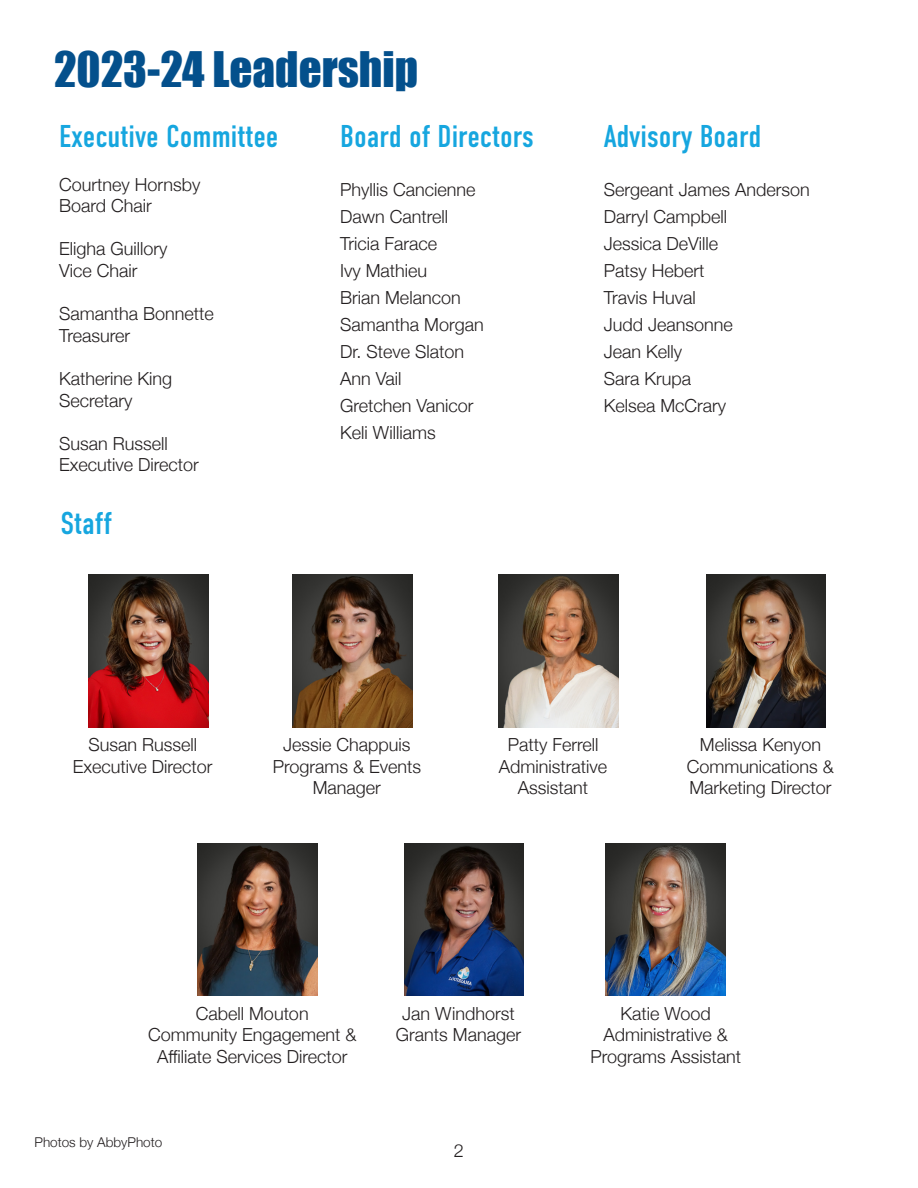
<style>
.page{position:relative;width:918px;height:1188px;background:#fff}
.page>*{position:absolute;margin:0;border:0;box-sizing:border-box;transform-origin:0 0}
.t1{font:45px "Impact";color:#04508c}
.t2{font:31.5px "DIN Condensed";color:#16a6df}
.t3{font:300 18px/21.6px "Helvetica Neue";color:#231f20}
.t4{font:300 13.5px "Helvetica Neue";color:#231f20}
</style>
<div class="page">
<img style="left:88px;top:575px;width:120px;height:152px">
<img style="left:292px;top:575px;width:120px;height:152px">
<img style="left:499px;top:575px;width:119px;height:152px">
<img style="left:706px;top:575px;width:120px;height:152px">
<img style="left:198px;top:843px;width:120px;height:153px">
<img style="left:404px;top:843px;width:120px;height:153px">
<img style="left:606px;top:843px;width:120px;height:153px">
<p class="t1" style="left:54px;top:35px;width:366px">2023-24 Leadership</p>
<p class="t2" style="left:59px;top:119px;width:221px">Executive Committee</p>
<p class="t3" style="left:59px;top:172px;width:143px">Courtney Hornsby</p>
<p class="t3" style="left:59px;top:194px;width:94px">Board Chair</p>
<p class="t3" style="left:59px;top:237px;width:110px">Eligha Guillory</p>
<p class="t3" style="left:59px;top:258px;width:80px">Vice Chair</p>
<p class="t3" style="left:59px;top:302px;width:156px">Samantha Bonnette</p>
<p class="t3" style="left:59px;top:323px;width:73px">Treasurer</p>
<p class="t3" style="left:59px;top:366px;width:115px">Katherine King</p>
<p class="t3" style="left:59px;top:388px;width:75px">Secretary</p>
<p class="t3" style="left:59px;top:431px;width:110px">Susan Russell</p>
<p class="t3" style="left:59px;top:453px;width:141px">Executive Director</p>
<p class="t2" style="left:340px;top:119px;width:195px">Board of Directors</p>
<p class="t3" style="left:340px;top:177px;width:137px">Phyllis Cancienne</p>
<p class="t3" style="left:340px;top:204px;width:110px">Dawn Cantrell</p>
<p class="t3" style="left:340px;top:231px;width:99px">Tricia Farace</p>
<p class="t3" style="left:340px;top:258px;width:89px">Ivy Mathieu</p>
<p class="t3" style="left:340px;top:285px;width:122px">Brian Melancon</p>
<p class="t3" style="left:340px;top:312px;width:145px">Samantha Morgan</p>
<p class="t3" style="left:340px;top:339px;width:126px">Dr. Steve Slaton</p>
<p class="t3" style="left:340px;top:366px;width:63px">Ann Vail</p>
<p class="t3" style="left:340px;top:393px;width:135px">Gretchen Vanicor</p>
<p class="t3" style="left:340px;top:420px;width:97px">Keli Williams</p>
<p class="t2" style="left:60px;top:506px;width:53px">Staff</p>
<p class="t2" style="left:604px;top:119px;width:159px">Advisory Board</p>
<p class="t3" style="left:604px;top:177px;width:208px">Sergeant James Anderson</p>
<p class="t3" style="left:604px;top:204px;width:125px">Darryl Campbell</p>
<p class="t3" style="left:604px;top:231px;width:116px">Jessica DeVille</p>
<p class="t3" style="left:604px;top:258px;width:102px">Patsy Hebert</p>
<p class="t3" style="left:604px;top:285px;width:94px">Travis Huval</p>
<p class="t3" style="left:604px;top:312px;width:131px">Judd Jeansonne</p>
<p class="t3" style="left:604px;top:339px;width:80px">Jean Kelly</p>
<p class="t3" style="left:604px;top:366px;width:89px">Sara Krupa</p>
<p class="t3" style="left:604px;top:393px;width:124px">Kelsea McCrary</p>
<p class="t3" style="left:88px;top:733px;width:110px">Susan Russell</p>
<p class="t3" style="left:73px;top:754px;width:141px">Executive Director</p>
<p class="t3" style="left:283px;top:733px;width:129px">Jessie Chappuis</p>
<p class="t3" style="left:273px;top:754px;width:150px">Programs &amp; Events</p>
<p class="t3" style="left:313px;top:776px;width:70px">Manager</p>
<p class="t3" style="left:508px;top:733px;width:92px">Patty Ferrell</p>
<p class="t3" style="left:499px;top:754px;width:110px">Administrative</p>
<p class="t3" style="left:518px;top:776px;width:72px">Assistant</p>
<p class="t3" style="left:700px;top:733px;width:123px">Melissa Kenyon</p>
<p class="t3" style="left:687px;top:754px;width:149px">Communications &amp;<br>Marketing Director</p>
<p class="t3" style="left:196px;top:1001px;width:114px">Cabell Mouton</p>
<p class="t3" style="left:148px;top:1023px;width:210px;text-align:center">Community Engagement &amp;<br>Affiliate Services Director</p>
<p class="t4" style="left:35px;top:1131px;width:129px">Photos by AbbyPhoto</p>
<p class="t3" style="left:402px;top:1001px;width:114px">Jan Windhorst</p>
<p class="t3" style="left:396px;top:1023px;width:127px">Grants Manager</p>
<p class="t3" style="left:454px;top:1139px;width:12px">2</p>
<p class="t3" style="left:621px;top:1001px;width:92px">Katie Wood</p>
<p class="t3" style="left:604px;top:1023px;width:126px">Administrative &amp;</p>
<p class="t3" style="left:590px;top:1045px;width:152px">Programs Assistant</p>
</div>
